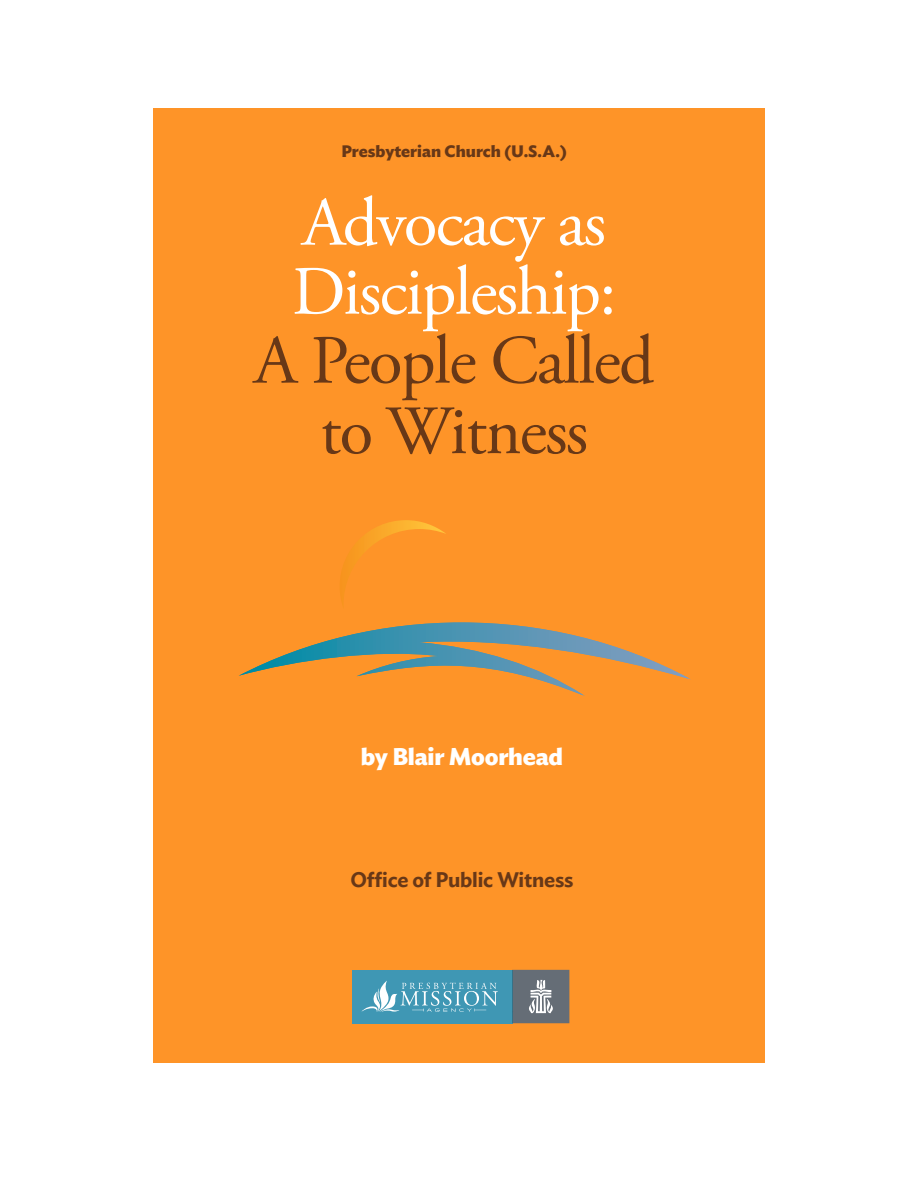
<style>
.page{position:relative;width:918px;height:1188px;background:#fff}
.page>*{position:absolute;margin:0;border:0;box-sizing:border-box;transform-origin:0 0}
.t1{font:69px/69px "Adobe Garamond Pro";letter-spacing:-.025em;color:#fff}
.t2{font:69px/70.5px "Adobe Garamond Pro";letter-spacing:-.025em;color:#683817;text-align:center}
.t3{font:700 24px "Ideal Sans";letter-spacing:-.01em;color:#fff}
.t4{font:600 21px "Ideal Sans";letter-spacing:-.01em;color:#683817}
.t5{font:700 16.5px "Ideal Sans";color:#683817}
</style>
<div class="page">
<div style="left:153px;top:109px;width:612px;height:954px;background:#fe9428"></div>
<div style="left:352px;top:970px;width:161px;height:53px;background:#3f97b4"></div>
<svg style="left:362px;top:981px;width:136px;height:31px"></svg>
<svg style="left:512px;top:970px;width:57px;height:53px;background:#757d85"></svg>
<svg style="left:340px;top:520px;width:106px;height:80px"></svg>
<svg style="left:239px;top:622px;width:452px;height:74px"></svg>
<p class="t5" style="left:341px;top:138px;width:227px">Presbyterian Church (U.S.A.)</p>
<p class="t1" style="left:292px;top:191px;width:326px">Advocacy as<br>Discipleship:</p>
<p class="t2" style="left:254px;top:328px;width:402px">A People Called to Witness</p>
<p class="t3" style="left:361px;top:738px;width:204px">by Blair Moorhead</p>
<p class="t4" style="left:350px;top:863px;width:225px">Office of Public Witness</p>
</div>
